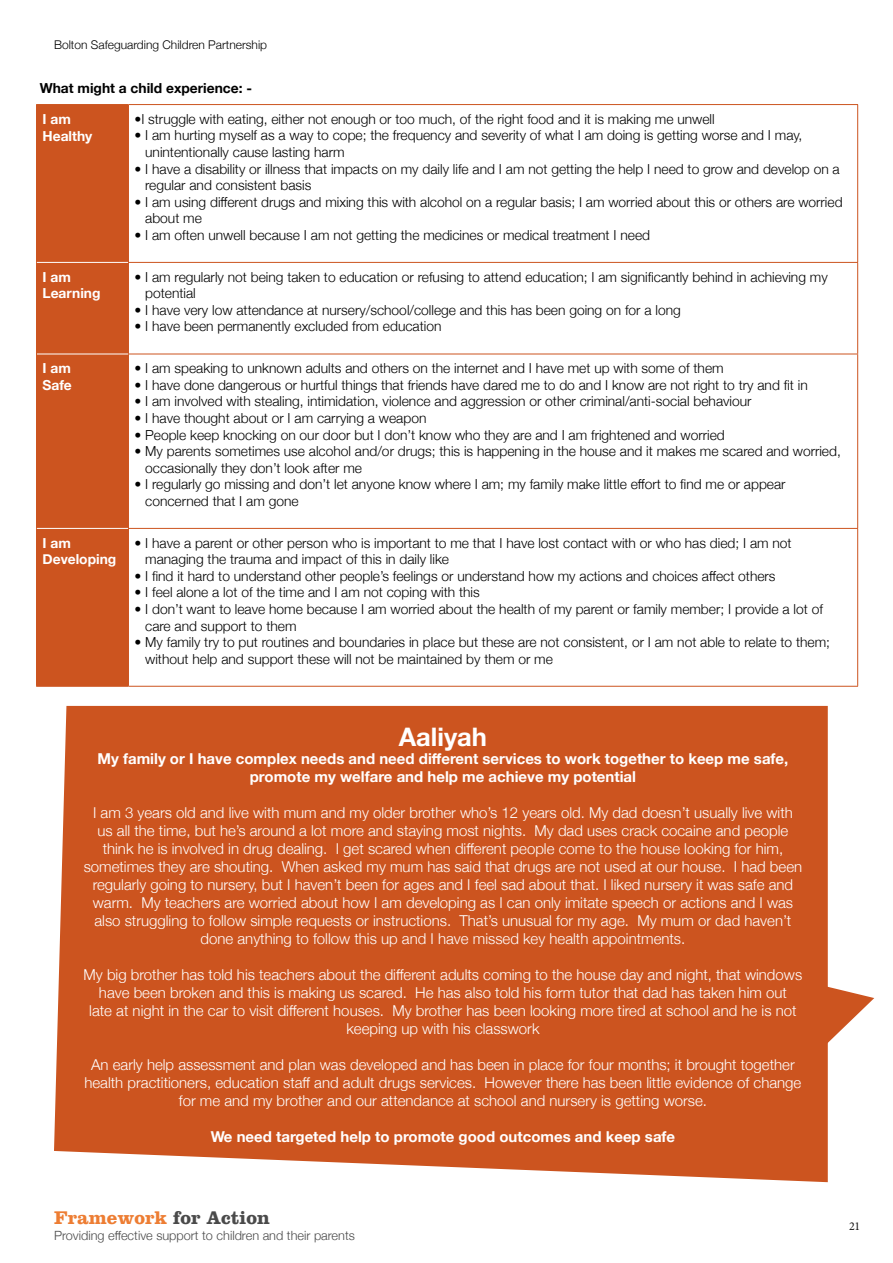
<style>
.page{position:relative;width:893px;height:1263px;background:#fff}
.page>*{position:absolute;margin:0;border:0;box-sizing:border-box;transform-origin:0 0}
.t1{font:700 25.5px "Helvetica Neue";color:#fff}
.t2{font:700 19.05px "Clarendon";color:#ed7d33}
.t3{font:300 15px/18px "Helvetica Neue";color:#fff;text-align:center}
.t4{font:700 15px/18px "Helvetica Neue";color:#fff;text-align:center}
.t5{font:300 13.8px/16.5px "Helvetica Neue";color:#000}
.t6{font:700 13.8px/16.5px "Helvetica Neue";color:#fff}
.t7{font:700 13.8px "Helvetica Neue";color:#000}
.t8{font:300 12.75px "Helvetica Neue";color:#4a4a4a}
.t9{font:300 12px "Helvetica Neue";color:#000}
.t10{font:12px "Minion Pro";color:#141313}
.s1{color:#4a4a4a}
</style>
<div class="page">
<div style="left:54px;top:706px;width:774px;height:476px;background:#cc541f"></div>
<div style="left:37px;top:105px;width:91px;height:581px;background:#cc541f"></div>
<hr style="left:37px;top:262px;width:91px;height:1px;background:#fff">
<hr style="left:37px;top:354px;width:91px;height:1px;background:#fff">
<hr style="left:37px;top:528px;width:91px;height:1px;background:#fff">
<hr style="left:128px;top:104px;width:730px;height:1px;background:#cc541f">
<hr style="left:857px;top:105px;width:1px;height:157px;background:#cc541f">
<hr style="left:128px;top:262px;width:730px;height:1px;background:#cc541f">
<hr style="left:857px;top:263px;width:1px;height:91px;background:#cc541f">
<hr style="left:128px;top:354px;width:730px;height:1px;background:#cc541f">
<hr style="left:857px;top:354px;width:1px;height:174px;background:#cc541f">
<hr style="left:128px;top:528px;width:730px;height:1px;background:#cc541f">
<hr style="left:857px;top:529px;width:1px;height:157px;background:#cc541f">
<hr style="left:128px;top:686px;width:730px;height:1px;background:#cc541f">
<hr style="left:36px;top:104px;width:92px;height:1px;background:#cc541f">
<hr style="left:36px;top:105px;width:1px;height:157px;background:#cc541f">
<hr style="left:128px;top:105px;width:1px;height:157px;background:#cc541f">
<hr style="left:36px;top:262px;width:1px;height:92px;background:#cc541f">
<hr style="left:128px;top:263px;width:1px;height:91px;background:#cc541f">
<hr style="left:36px;top:354px;width:1px;height:174px;background:#cc541f">
<hr style="left:128px;top:354px;width:1px;height:174px;background:#cc541f">
<hr style="left:36px;top:528px;width:1px;height:158px;background:#cc541f">
<hr style="left:128px;top:529px;width:1px;height:157px;background:#cc541f">
<hr style="left:36px;top:686px;width:92px;height:1px;background:#cc541f">
<svg style="left:804px;top:982px;width:70px;height:84px"></svg>
<p class="t9" style="left:54px;top:35px;width:215px">Bolton Safeguarding Children Partnership</p>
<p class="t7" style="left:40px;top:78px;width:214px">What might a child experience: -</p>
<p class="t6" style="left:43px;top:111px;width:51px">I am<br>Healthy</p>
<p class="t5" style="left:134px;top:110px;width:582px">•I struggle with eating, either not enough or too much, of the right food and it is making me unwell</p>
<p class="t5" style="left:145px;top:126px;width:659px;text-indent:-11px">• I am hurting myself as a way to cope; the frequency and severity of what I am doing is getting worse and I may, unintentionally cause lasting harm</p>
<p class="t5" style="left:145px;top:159px;width:696px;text-indent:-11px">• I have a disability or illness that impacts on my daily life and I am not getting the help I need to grow and develop on a regular and consistent basis</p>
<p class="t5" style="left:145px;top:193px;width:699px;text-indent:-11px">• I am using different drugs and mixing this with alcohol on a regular basis; I am worried about this or others are worried about me</p>
<p class="t5" style="left:134px;top:226px;width:517px">• I am often unwell because I am not getting the medicines or medical treatment I need</p>
<p class="t6" style="left:43px;top:269px;width:60px">I am<br>Learning</p>
<p class="t5" style="left:145px;top:268px;width:684px;text-indent:-11px">• I am regularly not being taken to education or refusing to attend education; I am significantly behind in achieving my potential</p>
<p class="t5" style="left:134px;top:301px;width:548px">• I have very low attendance at nursery/school/college and this has been going on for a long</p>
<p class="t5" style="left:134px;top:317px;width:309px">• I have been permanently excluded from education</p>
<p class="t6" style="left:43px;top:361px;width:30px">I am</p>
<p class="t6" style="left:43px;top:377px;width:31px">Safe</p>
<p class="t5" style="left:134px;top:359px;width:591px">• I am speaking to unknown adults and others on the internet and I have met up with some of them</p>
<p class="t5" style="left:134px;top:376px;width:675px">• I have done dangerous or hurtful things that friends have dared me to do and I know are not right to try and fit in</p>
<p class="t5" style="left:134px;top:392px;width:619px">• I am involved with stealing, intimidation, violence and aggression or other criminal/anti-social behaviour</p>
<p class="t5" style="left:134px;top:409px;width:293px">• I have thought about or I am carrying a weapon</p>
<p class="t5" style="left:134px;top:425px;width:592px">• People keep knocking on our door but I don’t know who they are and I am frightened and worried</p>
<p class="t5" style="left:145px;top:442px;width:697px;text-indent:-11px">• My parents sometimes use alcohol and/or drugs; this is happening in the house and it makes me scared and worried, occasionally they don’t look after me</p>
<p class="t5" style="left:145px;top:475px;width:642px;text-indent:-11px">• I regularly go missing and don’t let anyone know where I am; my family make little effort to find me or appear concerned that I am gone</p>
<p class="t6" style="left:43px;top:535px;width:75px">I am<br>Developing</p>
<p class="t5" style="left:145px;top:534px;width:648px;text-indent:-11px">• I have a parent or other person who is important to me that I have lost contact with or who has died; I am not managing the trauma and impact of this in daily like</p>
<p class="t5" style="left:134px;top:567px;width:643px">• I find it hard to understand other people’s feelings or understand how my actions and choices affect others</p>
<p class="t5" style="left:134px;top:583px;width:347px">• I feel alone a lot of the time and I am not coping with this</p>
<p class="t5" style="left:145px;top:600px;width:679px;text-indent:-11px">• I don’t want to leave home because I am worried about the health of my parent or family member; I provide a lot of care and support to them</p>
<p class="t5" style="left:145px;top:633px;width:686px;text-indent:-11px">• My family try to put routines and boundaries in place but these are not consistent, or I am not able to relate to them; without help and support these will not be maintained by them or me</p>
<p class="t1" style="left:399px;top:717px;width:90px">Aaliyah</p>
<p class="t4" style="left:97px;top:750px;width:692px">My family or I have complex needs and need different services to work together to keep me safe, promote my welfare and help me achieve my potential</p>
<p class="t3" style="left:84px;top:803px;width:720px">I am 3 years old and live with mum and my older brother who’s 12 years old. My dad doesn’t usually live with us all the time, but he’s around a lot more and staying most nights. My dad uses crack cocaine and people think he is involved in drug dealing. I get scared when different people come to the house looking for him, sometimes they are shouting. When asked my mum has said that drugs are not used at our house. I had been regularly going to nursery, but I haven’t been for ages and I feel sad about that. I liked nursery it was safe and warm. My teachers are worried about how I am developing as I can only imitate speech or actions and I was also struggling to follow simple requests or instructions. That’s unusual for my age. My mum or dad haven’t done anything to follow this up and I have missed key health appointments.</p>
<p class="t3" style="left:84px;top:965px;width:720px">My big brother has told his teachers about the different adults coming to the house day and night, that windows have been broken and this is making us scared. He has also told his form tutor that dad has taken him out<br>late at night in the car to visit different houses. My brother has been looking more tired at school and he is not keeping up with his classwork</p>
<p class="t3" style="left:84px;top:1055px;width:718px">An early help assessment and plan was developed and has been in place for four months; it brought together health practitioners, education staff and adult drugs services. However there has been little evidence of change for me and my brother and our attendance at school and nursery is getting worse.</p>
<p class="t4" style="left:211px;top:1128px;width:466px">We need targeted help to promote good outcomes and keep safe</p>
<p class="t2" style="left:54px;top:1206px;width:217px">Framework <span class="s1">for Action</span></p>
<p class="t8" style="left:54px;top:1225px;width:302px">Providing effective support to children and their parents</p>
<p class="t10" style="left:849px;top:1218px;width:13px">21</p>
</div>
